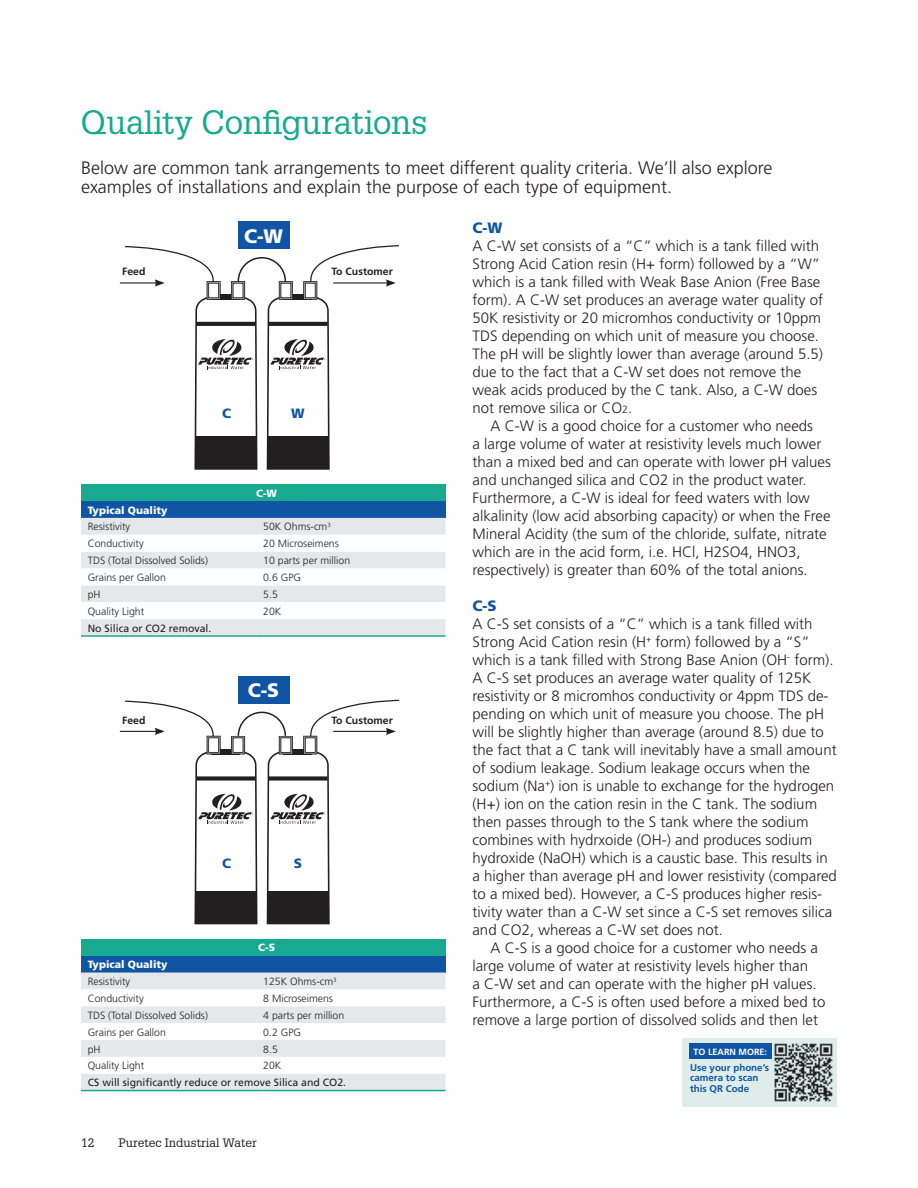
<style>
.page{position:relative;width:918px;height:1188px;background:#fff}
.page>*{position:absolute;margin:0;border:0;box-sizing:border-box;transform-origin:0 0}
.Section_Green_Heads{font:33px "Glypha";letter-spacing:-.01em;color:#18a991}
.t1{font:900 19.5px "Frutiger";color:#fff}
.Intro_Text{font:300 18px/19.5px "Frutiger";color:#231f20}
.BodyFirst{font:300 15px/18px "Frutiger";color:#231f20}
.Body{font:300 15px/18px "Frutiger";color:#231f20}
.BodyFirst-2{font:900 15px "Frutiger";color:#1055a4}
.t2{font:900 13.5px "Frutiger";color:#1055a4}
.t3{font:12px "Glypha";color:#231f20}
.Table_Standard{font:300 10.5px "Frutiger";color:#231f20}
.Table_Standard-2{font:10.5px "Frutiger";color:#231f20}
.Table__Reverse_Heads{font:900 10.5px "Frutiger";color:#fff}
.t4{font:700 10.5px "Frutiger";color:#231f20}
.t5{font:700 9.75px/10.5px "Frutiger";color:#1055a4}
.t6{font:700 9px "Frutiger";color:#fff}
.s1{font-size:10.5px}
</style>
<div class="page">
<div style="left:207px;top:737px;width:13px;height:17px;border:1px solid #939598"></div>
<div style="left:231px;top:736px;width:14px;height:18px;border:3px solid #231f20"></div>
<div style="left:232px;top:737px;width:12px;height:17px;border:1px solid #939598"></div>
<svg style="left:194px;top:749px;width:64px;height:176px"></svg>
<div style="left:279px;top:736px;width:14px;height:18px;border:3px solid #231f20"></div>
<div style="left:280px;top:737px;width:12px;height:17px;border:1px solid #939598"></div>
<div style="left:303px;top:736px;width:14px;height:18px;border:3px solid #231f20"></div>
<div style="left:304px;top:737px;width:13px;height:17px;border:1px solid #939598"></div>
<svg style="left:266px;top:749px;width:64px;height:176px"></svg>
<svg style="left:231px;top:699px;width:62px;height:44px"></svg>
<div style="left:238px;top:676px;width:51px;height:27px;background:#1055a4"></div>
<div style="left:81px;top:939px;width:365px;height:17px;background:#18a991"></div>
<div style="left:81px;top:956px;width:365px;height:17px;background:#1055a4"></div>
<svg style="left:81px;top:973px;width:365px;height:117px"></svg>
<hr style="left:81px;top:1090px;width:182px;height:1px;background:#18a991">
<hr style="left:263px;top:1090px;width:183px;height:1px;background:#18a991">
<svg style="left:303px;top:699px;width:96px;height:43px"></svg>
<hr style="left:120px;top:731px;width:37px;height:1px;background:#231f20">
<svg style="left:124px;top:700px;width:97px;height:43px"></svg>
<div style="left:207px;top:282px;width:13px;height:17px;border:1px solid #939598"></div>
<div style="left:231px;top:281px;width:14px;height:19px;border:3px solid #231f20"></div>
<div style="left:232px;top:282px;width:12px;height:17px;border:1px solid #939598"></div>
<svg style="left:194px;top:294px;width:64px;height:176px"></svg>
<div style="left:279px;top:281px;width:14px;height:19px;border:3px solid #231f20"></div>
<div style="left:280px;top:282px;width:12px;height:17px;border:1px solid #939598"></div>
<div style="left:303px;top:281px;width:14px;height:19px;border:3px solid #231f20"></div>
<div style="left:304px;top:282px;width:13px;height:17px;border:1px solid #939598"></div>
<svg style="left:266px;top:294px;width:64px;height:176px"></svg>
<svg style="left:231px;top:244px;width:62px;height:44px"></svg>
<div style="left:238px;top:222px;width:51px;height:27px;background:#1055a4"></div>
<div style="left:81px;top:484px;width:365px;height:17px;background:#18a991"></div>
<div style="left:81px;top:501px;width:365px;height:17px;background:#1055a4"></div>
<svg style="left:81px;top:518px;width:365px;height:117px"></svg>
<hr style="left:81px;top:635px;width:182px;height:2px;background:#18a991">
<hr style="left:263px;top:635px;width:183px;height:2px;background:#18a991">
<svg style="left:303px;top:245px;width:96px;height:43px"></svg>
<hr style="left:120px;top:282px;width:37px;height:2px;background:#231f20">
<svg style="left:124px;top:246px;width:97px;height:42px"></svg>
<div style="left:683px;top:1038px;width:154px;height:69px;background:#deede9"></div>
<img style="left:774px;top:1043px;width:59px;height:59px">
<div style="left:689px;top:1044px;width:83px;height:15px;background:#1055a4"></div>
<p class="Section_Green_Heads" style="left:81px;top:102px;width:348px">Quality Configurations</p>
<p class="Intro_Text" style="left:81px;top:158px;width:693px">Below are common tank arrangements to meet different quality criteria. We’ll also explore examples of installations and explain the purpose of each type of equipment.</p>
<p class="BodyFirst-2" style="left:472px;top:219px;width:31px">C-W</p>
<p class="BodyFirst" style="left:472px;top:237px;width:352px">A C-W set consists of a “C” which is a tank filled with Strong Acid Cation resin (H+ form) followed by a “W” which is a tank filled with Weak Base Anion (Free Base form). A C-W set produces an average water quality of 50K resistivity or 20 micromhos conductivity or 10ppm TDS depending on which unit of measure you choose.<br>The pH will be slightly lower than average (around 5.5) due to the fact that a C-W set does not remove the weak acids produced by the C tank. Also, a C-W does not remove silica or CO<span class="s1">2</span>.</p>
<p class="Body" style="left:473px;top:417px;width:360px;text-indent:18px">A C-W is a good choice for a customer who needs<br>a large volume of water at resistivity levels much lower than a mixed bed and can operate with lower pH values and unchanged silica and CO2 in the product water.<br>Furthermore, a C-W is ideal for feed waters with low alkalinity (low acid absorbing capacity) or when the Free Mineral Acidity (the sum of the chloride, sulfate, nitrate which are in the acid form, i.e. HCl, H2SO4, HNO3, respectively) is greater than 60% of the total anions.</p>
<p class="BodyFirst-2" style="left:473px;top:597px;width:26px">C-S</p>
<p class="BodyFirst" style="left:472px;top:615px;width:366px">A C-S set consists of a “C” which is a tank filled with Strong Acid Cation resin (H<sup>+</sup> form) followed by a “S” which is a tank filled with Strong Base Anion (OH<sup>-</sup> form).<br>A C-S set produces an average water quality of 125K resistivity or 8 micromhos conductivity or 4ppm TDS de&shy;pending on which unit of measure you choose. The pH will be slightly higher than average (around 8.5) due to the fact that a C tank will inevitably have a small amount of sodium leakage. Sodium leakage occurs when the sodium (Na<sup>+</sup>) ion is unable to exchange for the hydrogen (H+) ion on the cation resin in the C tank. The sodium then passes through to the S tank where the sodium combines with hydrxoide (OH-) and produces sodium hydroxide (NaOH) which is a caustic base. This results in a higher than average pH and lower resistivity (compared to a mixed bed). However, a C-S produces higher resis&shy;tivity water than a C-W set since a C-S set removes silica and CO2, whereas a C-W set does not.</p>
<p class="Body" style="left:472px;top:939px;width:354px;text-indent:18px">A C-S is a good choice for a customer who needs a large volume of water at resistivity levels higher than<br>a C-W set and can operate with the higher pH values.<br>Furthermore, a C-S is often used before a mixed bed to remove a large portion of dissolved solids and then let</p>
<p class="t1" style="left:244px;top:224px;width:40px">C-W</p>
<p class="t4" style="left:122px;top:266px;width:25px">Feed</p>
<p class="t4" style="left:332px;top:266px;width:63px">To Customer</p>
<p class="t2" style="left:222px;top:405px;width:11px">C</p>
<p class="t2" style="left:291px;top:405px;width:15px">W</p>
<p class="Table__Reverse_Heads" style="left:256px;top:487px;width:22px">C-W</p>
<p class="Table__Reverse_Heads" style="left:88px;top:504px;width:81px">Typical Quality</p>
<p class="Table_Standard" style="left:88px;top:521px;width:44px">Resistivity</p>
<p class="Table_Standard" style="left:263px;top:521px;width:69px">50K Ohms-cm<sup>3</sup></p>
<p class="Table_Standard" style="left:88px;top:538px;width:57px">Conductivity</p>
<p class="Table_Standard" style="left:263px;top:538px;width:77px">20 Microseimens</p>
<p class="Table_Standard" style="left:88px;top:555px;width:122px">TDS (Total Dissolved Solids)</p>
<p class="Table_Standard" style="left:263px;top:555px;width:88px">10 parts per million</p>
<p class="Table_Standard" style="left:88px;top:572px;width:80px">Grains per Gallon</p>
<p class="Table_Standard" style="left:263px;top:572px;width:39px">0.6 GPG</p>
<p class="Table_Standard" style="left:88px;top:588px;width:14px">pH</p>
<p class="Table_Standard" style="left:263px;top:588px;width:16px">5.5</p>
<p class="Table_Standard" style="left:88px;top:605px;width:58px">Quality Light</p>
<p class="Table_Standard" style="left:263px;top:605px;width:20px">20K</p>
<p class="Table_Standard-2" style="left:88px;top:622px;width:125px">No Silica or CO2 removal.</p>
<p class="t1" style="left:248px;top:679px;width:33px">C-S</p>
<p class="t4" style="left:122px;top:714px;width:25px">Feed</p>
<p class="t4" style="left:332px;top:714px;width:63px">To Customer</p>
<p class="t2" style="left:222px;top:855px;width:11px">C</p>
<p class="t2" style="left:294px;top:855px;width:10px">S</p>
<p class="Table__Reverse_Heads" style="left:258px;top:941px;width:18px">C-S</p>
<p class="Table__Reverse_Heads" style="left:88px;top:958px;width:81px">Typical Quality</p>
<p class="Table_Standard" style="left:88px;top:976px;width:44px">Resistivity</p>
<p class="Table_Standard" style="left:263px;top:976px;width:75px">125K Ohms-cm<sup>3</sup></p>
<p class="Table_Standard" style="left:88px;top:992px;width:57px">Conductivity</p>
<p class="Table_Standard" style="left:263px;top:992px;width:71px">8 Microseimens</p>
<p class="Table_Standard" style="left:88px;top:1009px;width:122px">TDS (Total Dissolved Solids)</p>
<p class="Table_Standard" style="left:263px;top:1009px;width:83px">4 parts per million</p>
<p class="Table_Standard" style="left:88px;top:1026px;width:80px">Grains per Gallon</p>
<p class="Table_Standard" style="left:263px;top:1026px;width:39px">0.2 GPG</p>
<p class="Table_Standard" style="left:88px;top:1043px;width:14px">pH</p>
<p class="Table_Standard" style="left:263px;top:1043px;width:16px">8.5</p>
<p class="Table_Standard" style="left:88px;top:1060px;width:58px">Quality Light</p>
<p class="Table_Standard" style="left:263px;top:1060px;width:20px">20K</p>
<p class="Table_Standard-2" style="left:88px;top:1076px;width:260px">CS will significantly reduce or remove Silica and CO2.</p>
<p class="t6" style="left:694px;top:1047px;width:75px">TO LEARN MORE:</p>
<p class="t5" style="left:690px;top:1062px;width:80px">Use your phone’s camera to scan this QR Code</p>
<p class="t3" style="left:81px;top:1136px;width:15px">12</p>
<p class="t3" style="left:118px;top:1136px;width:140px">Puretec Industrial Water</p>
</div>
